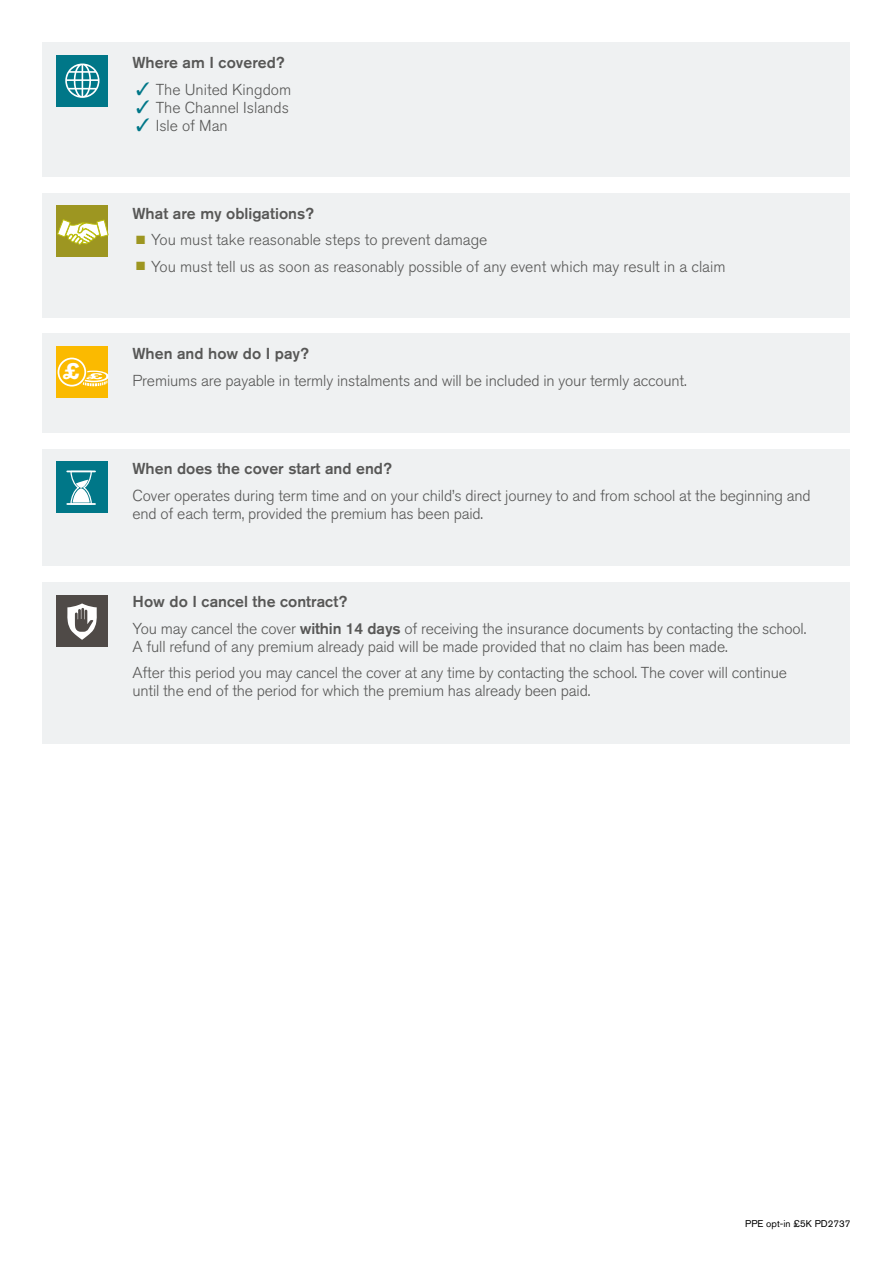
<style>
.page{position:relative;width:893px;height:1263px;background:#fff}
.page>*{position:absolute;margin:0;border:0;box-sizing:border-box;transform-origin:0 0}
.t1{font:italic 700 23.1px "Akzidenz Grotesk BQ";color:#fff}
.t2{font:300 15.75px/26.5px "Akzidenz Grotesk BQ";letter-spacing:-.01em;color:#575756}
.t3{font:500 15.75px "Akzidenz Grotesk BQ";color:#575756}
.t4{font:9.75px "Akzidenz Grotesk BQ";color:#000}
.s1{color:#078}
.s2{color:#9d9621}
.s3{font-weight:500}
</style>
<div class="page">
<div style="left:43px;top:43px;width:807px;height:134px;background:#eff1f2"></div>
<div style="left:57px;top:55px;width:51px;height:51px;background:#078"></div>
<div style="left:43px;top:193px;width:807px;height:124px;background:#eff1f2"></div>
<div style="left:57px;top:206px;width:51px;height:51px;background:#9d9621"></div>
<div style="left:43px;top:333px;width:807px;height:100px;background:#eff1f2"></div>
<div style="left:43px;top:449px;width:807px;height:117px;background:#eff1f2"></div>
<div style="left:43px;top:582px;width:807px;height:161px;background:#eff1f2"></div>
<div style="left:57px;top:346px;width:51px;height:51px;background:#fbba00"></div>
<div style="left:57px;top:462px;width:51px;height:51px;background:#078"></div>
<svg style="left:58px;top:358px;width:50px;height:29px"></svg>
<hr style="left:67px;top:470px;width:28px;height:2px;background:#fff">
<hr style="left:67px;top:503px;width:28px;height:2px;background:#fff">
<svg style="left:70px;top:470px;width:22px;height:35px"></svg>
<svg style="left:57px;top:219px;width:52px;height:26px"></svg>
<svg style="left:65px;top:64px;width:34px;height:34px"></svg>
<div style="left:57px;top:595px;width:51px;height:52px;background:#4f4a47"></div>
<svg style="left:67px;top:603px;width:30px;height:37px"></svg>
<h1 class="t1" style="left:63px;top:357px;width:19px">£</h1>
<p class="t3" style="left:133px;top:53px;width:154px">Where am I covered?</p>
<p class="t2" style="left:136px;top:76px;width:156px"><span class="s1">✓</span> The United Kingdom</p>
<p class="t2" style="left:136px;top:94px;width:154px"><span class="s1">✓</span> The Channel Islands</p>
<p class="t2" style="left:136px;top:112px;width:93px"><span class="s1">✓</span> Isle of Man</p>
<p class="t3" style="left:133px;top:204px;width:183px">What are my obligations?</p>
<p class="t2" style="left:136px;top:227px;width:353px"><span class="s2">■</span> You must take reasonable steps to prevent damage</p>
<p class="t2" style="left:136px;top:253px;width:591px"><span class="s2">■</span> You must tell us as soon as reasonably possible of any event which may result in a claim</p>
<p class="t3" style="left:133px;top:344px;width:178px">When and how do I pay?</p>
<p class="t2" style="left:133px;top:367px;width:556px">Premiums are payable in termly instalments and will be included in your termly account.</p>
<p class="t3" style="left:133px;top:459px;width:261px">When does the cover start and end?</p>
<p class="t2" style="left:133px;top:487px;width:680px;line-height:18px">Cover operates during term time and on your child’s direct journey to and from school at the beginning and end of each term, provided the premium has been paid.</p>
<p class="t2" style="left:133px;top:589px;width:675px"><span class="s3">How do I cancel the contract?<br></span>You may cancel the cover <span class="s3">within 14 days</span> of receiving the insurance documents by contacting the school.</p>
<p class="t2" style="left:133px;top:633px;width:656px">A full refund of any premium already paid will be made provided that no claim has been made.<br>After this period you may cancel the cover at any time by contacting the school. The cover will continue</p>
<p class="t2" style="left:133px;top:678px;width:459px">until the end of the period for which the premium has already been paid.</p>
<p class="t4" style="left:745px;top:1218px;width:107px">PPE opt-in £5K PD2737</p>
</div>
